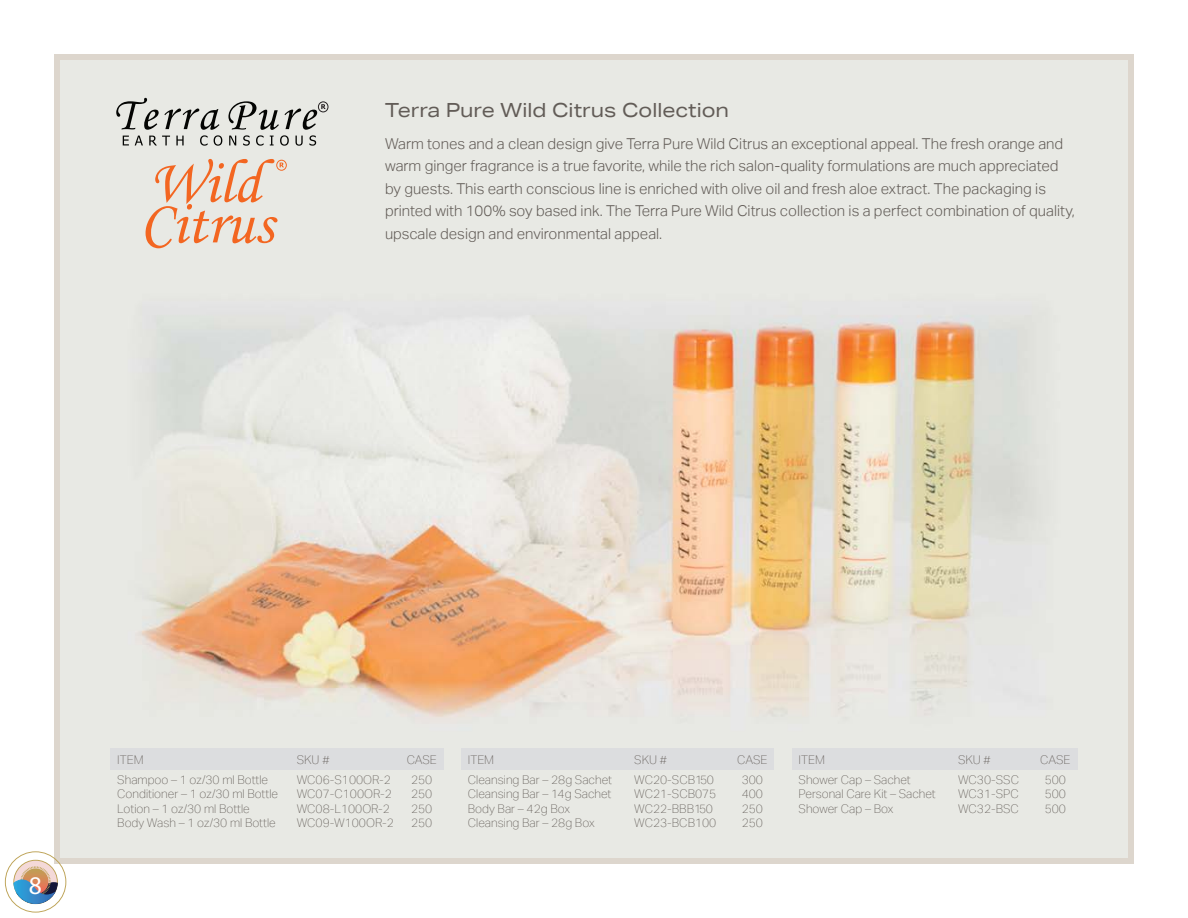
<style>
.page{position:relative;width:1188px;height:918px;background:#fff}
.page>*{position:absolute;margin:0;border:0;box-sizing:border-box;transform-origin:0 0}
.t1{font:25.5px "Myriad Pro";color:#fff}
.t2{font:19.5px "Aktiv Grotesk Ex";color:#625c57}
.t3{font:300 15px/22.5px "Aktiv Grotesk";color:#625c57}
.t4{font:100 12px/14.4px "Aktiv Grotesk";color:#625c57}
</style>
<div class="page">
<img style="left:61px;top:61px;width:1066px;height:796px">
<div style="left:54px;top:54px;width:1080px;height:810px;border:6px solid #ddd6cd"></div>
<div style="left:110px;top:749px;width:333px;height:21px;background:#dcdddf"></div>
<div style="left:461px;top:749px;width:313px;height:21px;background:#dcdddf"></div>
<div style="left:792px;top:749px;width:286px;height:21px;background:#dcdddf"></div>
<svg style="left:146px;top:159px;width:141px;height:89px;background:#eacebc"></svg>
<svg style="left:116px;top:98px;width:106px;height:48px;background:#c1c2be"></svg>
<svg style="left:228px;top:101px;width:101px;height:45px;background:#bdbeba"></svg>
<svg style="left:5px;top:851px;width:61px;height:62px"></svg>
<h2 class="t2" style="left:385px;top:99px;width:346px">Terra Pure Wild Citrus Collection</h2>
<p class="t3" style="left:385px;top:132px;width:691px">Warm tones and a clean design give Terra Pure Wild Citrus an exceptional appeal. The fresh orange and warm ginger fragrance is a true favorite, while the rich salon-quality formulations are much appreciated by guests. This earth conscious line is enriched with olive oil and fresh aloe extract. The packaging is printed with 100% soy based ink. The Terra Pure Wild Citrus collection is a perfect combination of quality, upscale design and environmental appeal.</p>
<h1 class="t1" style="left:29px;top:870px;width:15px">8</h1>
<p class="t4" style="left:117px;top:749px;width:152px;line-height:20.4px">ITEM<br>Shampoo – 1 oz/30 ml Bottle</p>
<p class="t4" style="left:117px;top:787px;width:162px">Conditioner – 1 oz/30 ml Bottle<br>Lotion – 1 oz/30 ml Bottle<br>Body Wash – 1 oz/30 ml Bottle</p>
<p class="t4" style="left:297px;top:749px;width:96px;line-height:20.4px">SKU #<br>WC06-S100OR-2</p>
<p class="t4" style="left:297px;top:787px;width:98px">WC07-C100OR-2<br>WC08-L100OR-2<br>WC09-W100OR-2</p>
<p class="t4" style="left:407px;top:749px;width:32px;line-height:20.4px;text-align:center">CASE<br>250</p>
<p class="t4" style="left:411px;top:787px;width:23px;text-align:justify">250<br>250<br>250</p>
<p class="t4" style="left:468px;top:749px;width:146px;line-height:20.4px">ITEM<br>Cleansing Bar – 28g Sachet</p>
<p class="t4" style="left:468px;top:787px;width:145px">Cleansing Bar – 14g Sachet<br>Body Bar – 42g Box<br>Cleansing Bar – 28g Box</p>
<p class="t4" style="left:634px;top:749px;width:81px;line-height:20.4px">SKU #<br>WC20-SCB150</p>
<p class="t4" style="left:634px;top:787px;width:84px">WC21-SCB075<br>WC22-BBB150<br>WC23-BCB100</p>
<p class="t4" style="left:737px;top:749px;width:32px;line-height:20.4px;text-align:center">CASE<br>300</p>
<p class="t4" style="left:742px;top:787px;width:23px;text-align:justify">400<br>250<br>250</p>
<p class="t4" style="left:799px;top:749px;width:114px;line-height:20.4px">ITEM<br>Shower Cap – Sachet</p>
<p class="t4" style="left:799px;top:787px;width:139px">Personal Care Kit – Sachet<br>Shower Cap – Box</p>
<p class="t4" style="left:958px;top:749px;width:62px;line-height:20.4px">SKU #<br>WC30-SSC</p>
<p class="t4" style="left:958px;top:787px;width:62px">WC31-SPC<br>WC32-BSC</p>
<p class="t4" style="left:1040px;top:749px;width:32px;line-height:20.4px;text-align:center">CASE<br>500</p>
<p class="t4" style="left:1045px;top:787px;width:23px">500<br>500</p>
</div>
